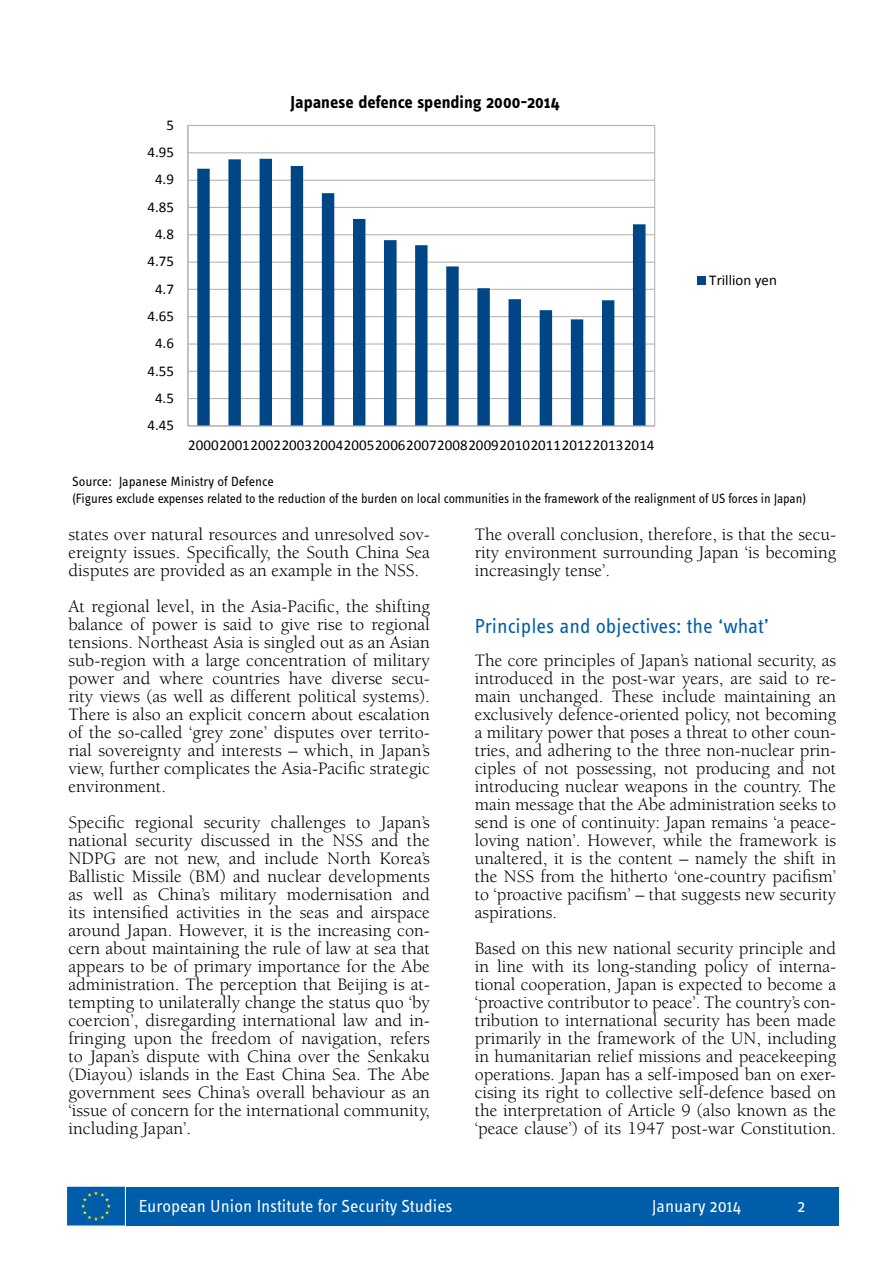
<style>
.page{position:relative;width:893px;height:1263px;background:#fff}
.page>*{position:absolute;margin:0;border:0;box-sizing:border-box;transform-origin:0 0}
.t1{font:21px "Info OT Text";color:#005daa}
.t2{font:18px/18px "Berkeley Std";color:#000;text-align:justify}
.t3{font:18px "Info OT Text";color:#fff}
.t4{font:700 18px "Info OT Text";color:#000}
.t5{font:16.5px "Arial";color:#000}
.t6{font:15px "Calibri";letter-spacing:.005em;color:#000}
.t7{font:13.8px/16.6px "Info OT Text";letter-spacing:-.005em;color:#000}
</style>
<div class="page">
<div style="left:127px;top:1187px;width:712px;height:38px;background:#005daa"></div>
<div style="left:67px;top:1187px;width:58px;height:38px;background:#005daa;border:2px solid #005daa"></div>
<svg style="left:81px;top:1191px;width:30px;height:30px"></svg>
<hr style="left:188px;top:398px;width:467px;height:1px;background:#b3b3b3">
<hr style="left:188px;top:371px;width:467px;height:1px;background:#b3b3b3">
<hr style="left:188px;top:343px;width:467px;height:2px;background:#b3b3b3">
<hr style="left:188px;top:316px;width:467px;height:1px;background:#b3b3b3">
<hr style="left:188px;top:289px;width:467px;height:1px;background:#b3b3b3">
<hr style="left:188px;top:262px;width:467px;height:1px;background:#b3b3b3">
<hr style="left:188px;top:234px;width:467px;height:1px;background:#b3b3b3">
<hr style="left:188px;top:207px;width:467px;height:1px;background:#b3b3b3">
<hr style="left:188px;top:180px;width:467px;height:1px;background:#b3b3b3">
<hr style="left:188px;top:152px;width:467px;height:1px;background:#b3b3b3">
<svg style="left:197px;top:159px;width:448px;height:266px"></svg>
<hr style="left:188px;top:425px;width:467px;height:1px;background:#b3b3b3">
<hr style="left:187px;top:125px;width:1px;height:301px;background:#b3b3b3">
<div style="left:698px;top:276px;width:8px;height:8px;background:#004586"></div>
<p class="t6" style="left:166px;top:115px;width:9px">5</p>
<p class="t6" style="left:147px;top:143px;width:28px">4.95</p>
<p class="t6" style="left:155px;top:170px;width:20px">4.9</p>
<p class="t6" style="left:147px;top:197px;width:28px">4.85</p>
<p class="t6" style="left:155px;top:225px;width:20px">4.8</p>
<p class="t6" style="left:147px;top:252px;width:28px">4.75</p>
<p class="t6" style="left:155px;top:279px;width:20px">4.7</p>
<p class="t6" style="left:147px;top:306px;width:28px">4.65</p>
<p class="t6" style="left:155px;top:334px;width:20px">4.6</p>
<p class="t6" style="left:147px;top:361px;width:28px">4.55</p>
<p class="t6" style="left:155px;top:388px;width:20px">4.5</p>
<p class="t6" style="left:147px;top:416px;width:28px">4.45</p>
<p class="t4" style="left:291px;top:91px;width:271px">Japanese defence spending 2000-2014</p>
<p class="t6" style="left:188px;top:435px;width:468px">200020012002200320042005200620072008200920102011201220132014</p>
<p class="t6" style="left:709px;top:270px;width:69px">Trillion yen</p>
<p class="t7" style="left:72px;top:473px;width:736px">Source: Japanese Ministry of Defence<br>(Figures exclude expenses related to the reduction of the burden on local communities in the framework of the realignment of US forces in Japan)</p>
<p class="t2" style="left:475px;top:526px;width:363px">The overall conclusion, therefore, is that the secu&shy;rity environment surrounding Japan ‘is becoming increasingly tense’.</p>
<p class="t1" style="left:475px;top:613px;width:296px">Principles and objectives: the ‘what’</p>
<p class="t2" style="left:475px;top:652px;width:363px">The core principles of Japan’s national security, as introduced in the post-war years, are said to re&shy;main unchanged. These include maintaining an exclusively defence-oriented policy, not becoming a military power that poses a threat to other coun&shy;tries, and adhering to the three non-nuclear prin&shy;ciples of not possessing, not producing and not introducing nuclear weapons in the country. The main message that the Abe administration seeks to send is one of continuity: Japan remains ‘a peace&shy;loving nation’. However, while the framework is unaltered, it is the content – namely the shift in the NSS from the hitherto ‘one-country pacifism’ to ‘proactive pacifism’ – that suggests new security aspirations.</p>
<p class="t2" style="left:475px;top:940px;width:363px">Based on this new national security principle and in line with its long-standing policy of interna&shy;tional cooperation, Japan is expected to become a ‘proactive contributor to peace’. The country’s con&shy;tribution to international security has been made primarily in the framework of the UN, including in humanitarian relief missions and peacekeeping operations. Japan has a self-imposed ban on exer&shy;cising its right to collective self-defence based on the interpretation of Article 9 (also known as the ‘peace clause’) of its 1947 post-war Constitution.</p>
<p class="t2" style="left:68px;top:526px;width:363px">states over natural resources and unresolved sov&shy;ereignty issues. Specifically, the South China Sea disputes are provided as an example in the NSS.</p>
<p class="t2" style="left:68px;top:598px;width:363px">At regional level, in the Asia-Pacific, the shifting balance of power is said to give rise to regional tensions. Northeast Asia is singled out as an Asian sub-region with a large concentration of military power and where countries have diverse secu&shy;rity views (as well as different political systems).<br>There is also an explicit concern about escalation of the so-called ‘grey zone’ disputes over territo&shy;rial sovereignty and interests – which, in Japan’s view, further complicates the Asia-Pacific strategic environment.</p>
<p class="t2" style="left:68px;top:814px;width:363px">Specific regional security challenges to Japan’s national security discussed in the NSS and the NDPG are not new, and include North Korea’s Ballistic Missile (BM) and nuclear developments as well as China’s military modernisation and its intensified activities in the seas and airspace around Japan. However, it is the increasing con&shy;cern about maintaining the rule of law at sea that appears to be of primary importance for the Abe administration. The perception that Beijing is at&shy;tempting to unilaterally change the status quo ‘by coercion’, disregarding international law and in&shy;fringing upon the freedom of navigation, refers to Japan’s dispute with China over the Senkaku (Diayou) islands in the East China Sea. The Abe government sees China’s overall behaviour as an ‘issue of concern for the international community, including Japan’.</p>
<p class="t5" style="left:214px;top:537px;width:281px">Source: Japanese Ministry of Defence</p>
<p class="t5" style="left:504px;top:895px;width:54px">Page 1</p>
<p class="t3" style="left:139px;top:1194px;width:315px">European Union Institute for Security Studies</p>
<p class="t3" style="left:652px;top:1194px;width:91px">January 2014</p>
<p class="t3" style="left:798px;top:1194px;width:9px">2</p>
</div>
